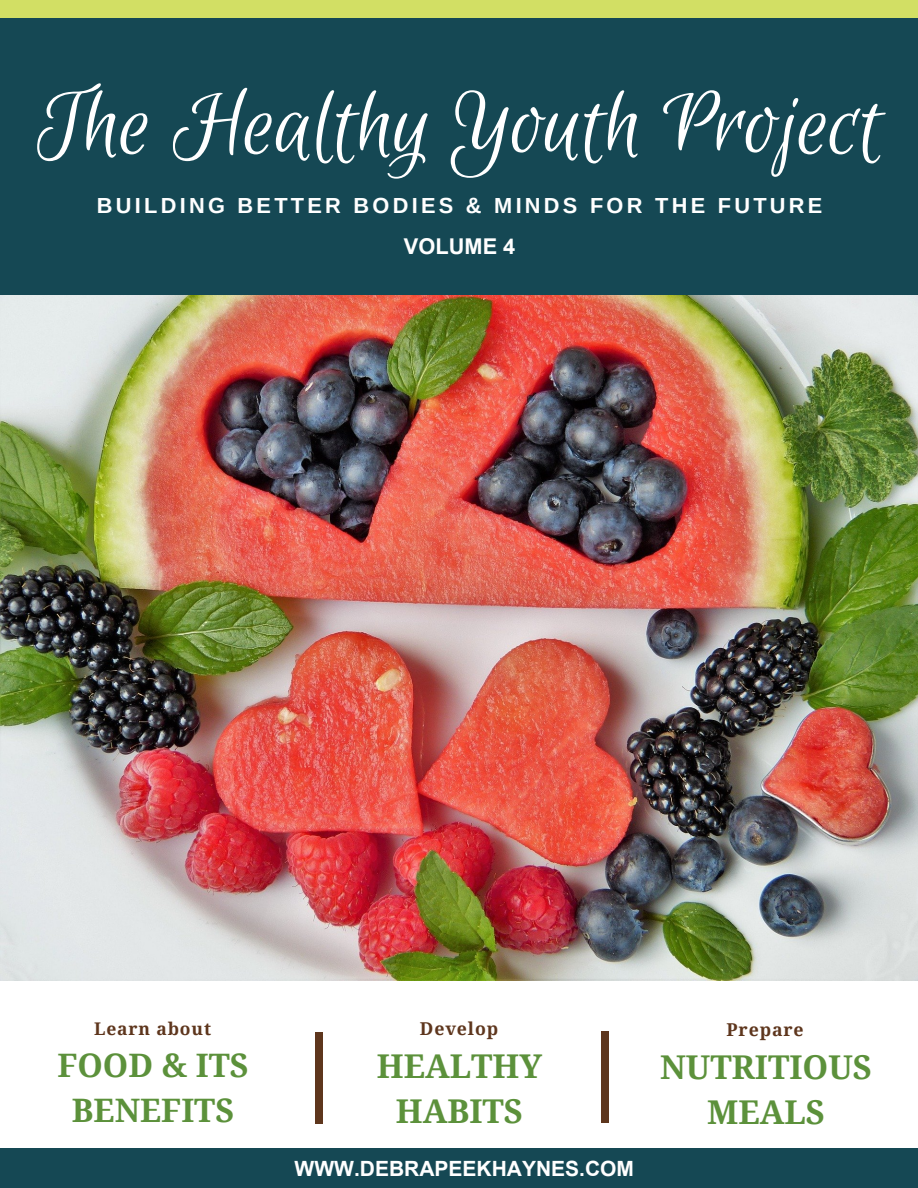
<style>
.page{position:relative;width:918px;height:1188px;background:#fff}
.page>*{position:absolute;margin:0;border:0;box-sizing:border-box;transform-origin:0 0}
.t1{font:99.6px "Euphoria Script";color:#fff}
.t2{font:700 32.85px/45px "Droid Serif";color:#5c913b;text-align:center}
.t3{font:700 32.4px/45px "Droid Serif";color:#5c913b;text-align:center}
.t4{font:700 21.75px "Arimo";letter-spacing:.15em;color:#fff}
.t5{font:700 21.75px "Arial";color:#fff}
.t6{font:700 21px "Arial";color:#fff}
.t7{font:700 17.7px "Droid Serif";letter-spacing:.05em;color:#5e361d}
.t8{font:700 17.4px "Droid Serif";letter-spacing:.05em;color:#5e361d}
</style>
<div class="page">
<img style="left:0;top:295px;width:918px;height:686px">
<div style="left:0;top:0;width:918px;height:295px;background:#154854"></div>
<div style="left:315px;top:1033px;width:8px;height:91px;background:#5e361d"></div>
<div style="left:601px;top:1032px;width:8px;height:91px;background:#5e361d"></div>
<div style="left:0;top:1149px;width:918px;height:39px;background:#154854"></div>
<div style="left:0;top:0;width:918px;height:18px;background:#d2df64"></div>
<h1 class="t1" style="left:37px;top:71px;width:848px">The Healthy Youth Project</h1>
<p class="t4" style="left:97px;top:194px;width:727px">B U I L D I NG B E T T E R BOD I E S &amp; M I N D S F OR T H E F U T U R E</p>
<p class="t5" style="left:404px;top:231px;width:113px">VOLUME 4</p>
<p class="t8" style="left:94px;top:1019px;width:118px">Learn about</p>
<h3 class="t3" style="left:57px;top:1043px;width:193px">FOOD &amp; ITS<br>BENEFITS</h3>
<p class="t7" style="left:420px;top:1019px;width:80px">Develop</p>
<h2 class="t2" style="left:377px;top:1044px;width:167px">HEALTHY<br>HABITS</h2>
<p class="t6" style="left:295px;top:1154px;width:341px">WWW.DEBRAPEEKHAYNES.COM</p>
<p class="t7" style="left:726px;top:1020px;width:79px">Prepare</p>
<h2 class="t2" style="left:660px;top:1045px;width:214px">NUTRITIOUS<br>MEALS</h2>
</div>
